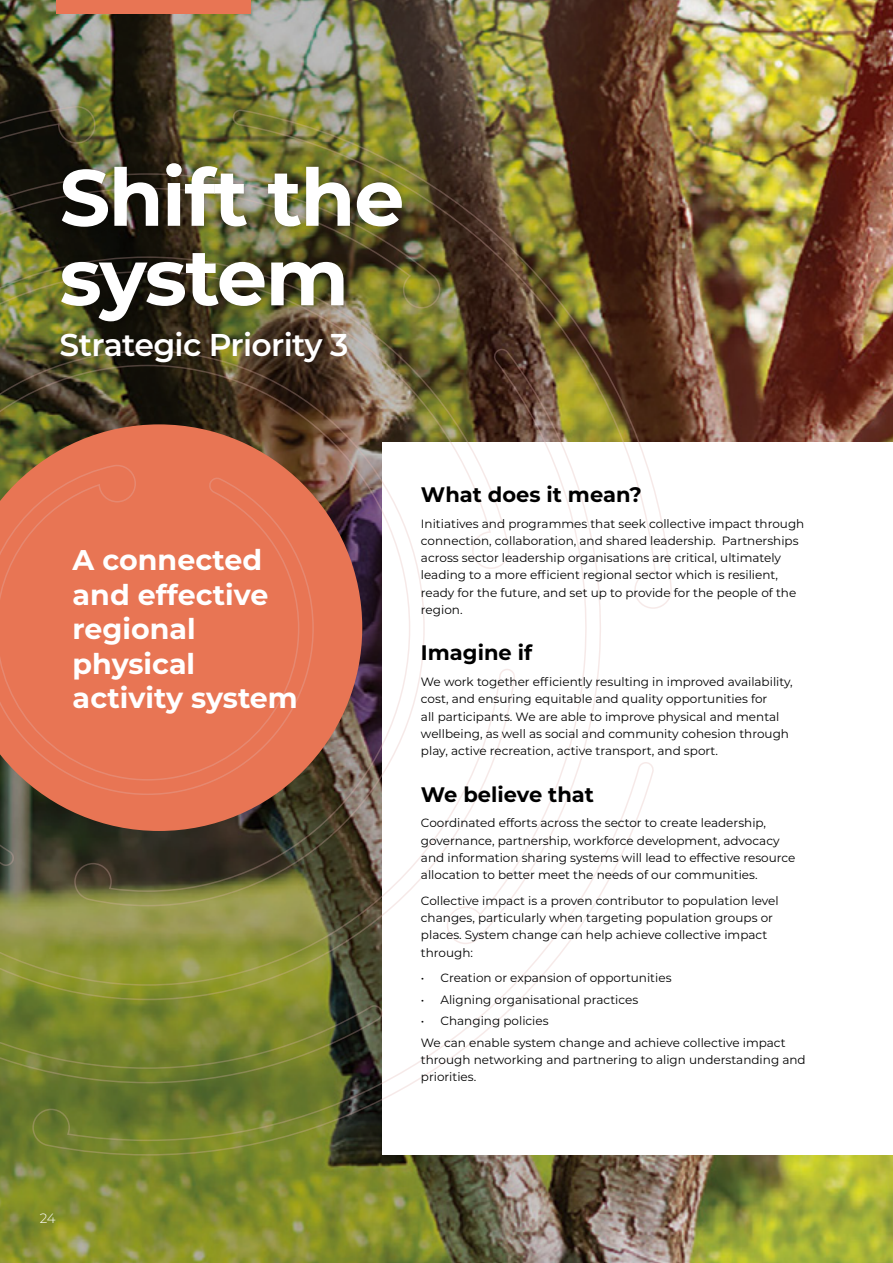
<style>
.page{position:relative;width:893px;height:1263px;background:#fff}
.page>*{position:absolute;margin:0;border:0;box-sizing:border-box;transform-origin:0 0}
.Main_section_heading{font:700 79.5px/79.5px "Montserrat";letter-spacing:-.02em;color:#fff}
.Main_section_heading-2{font:600 31.5px "Montserrat";letter-spacing:-.02em;color:#fff}
._1st_Paragraph{font:700 28.5px/34.5px "Montserrat";color:#fff}
.t1{font:700 21px "Montserrat";color:#000}
.t2{font:300 13.5px "Montserrat";color:#fff}
.Body_copy{font:12px/17.2px "Montserrat";color:#000}
.Body_copy_TABS{font:12px "Montserrat";color:#000}
</style>
<div class="page">
<img style="left:763px;top:0;width:130px;height:1263px">
<img style="left:0;top:0;width:763px;height:1263px">
<div style="left:383px;top:442px;width:510px;height:713px;background:#fff"></div>
<div style="left:57px;top:0;width:194px;height:13px;background:#e87554"></div>
<img style="left:0;top:105px;width:673px;height:1051px">
<div style="left:53px;top:154px;width:357px;height:176px;background:#000;opacity:.34"></div>
<p class="Main_section_heading" style="left:60px;top:154px;width:346px">Shift the system</p>
<p class="Main_section_heading-2" style="left:60px;top:323px;width:290px">Strategic Priority 3</p>
<p class="_1st_Paragraph" style="left:73px;top:542px;width:227px">A connected and effective regional physical activity system</p>
<h2 class="t1" style="left:421px;top:479px;width:223px">What does it mean?</h2>
<p class="Body_copy" style="left:421px;top:514px;width:385px">Initiatives and programmes that seek collective impact through connection, collaboration, and shared leadership. Partnerships across sector leadership organisations are critical, ultimately leading to a more efficient regional sector which is resilient, ready for the future, and set up to provide for the people of the region.</p>
<h2 class="t1" style="left:421px;top:638px;width:113px">Imagine if</h2>
<p class="Body_copy" style="left:421px;top:673px;width:373px">We work together efficiently resulting in improved availability, cost, and ensuring equitable and quality opportunities for<br>all participants. We are able to improve physical and mental wellbeing, as well as social and community cohesion through play, active recreation, active transport, and sport.</p>
<h2 class="t1" style="left:421px;top:779px;width:175px">We believe that</h2>
<p class="Body_copy" style="left:421px;top:814px;width:376px">Coordinated efforts across the sector to create leadership, governance, partnership, workforce development, advocacy and information sharing systems will lead to effective resource allocation to better meet the needs of our communities.</p>
<p class="Body_copy" style="left:421px;top:891px;width:359px">Collective impact is a proven contributor to population level changes, particularly when targeting population groups or places. System change can help achieve collective impact through:</p>
<p class="Body_copy_TABS" style="left:421px;top:970px;width:252px">• Creation or expansion of opportunities</p>
<p class="Body_copy_TABS" style="left:421px;top:991px;width:219px">• Aligning organisational practices</p>
<p class="Body_copy_TABS" style="left:421px;top:1013px;width:129px">• Changing policies</p>
<p class="Body_copy" style="left:421px;top:1034px;width:386px">We can enable system change and achieve collective impact through networking and partnering to align understanding and priorities.</p>
<p class="t2" style="left:40px;top:1209px;width:18px">24</p>
</div>
